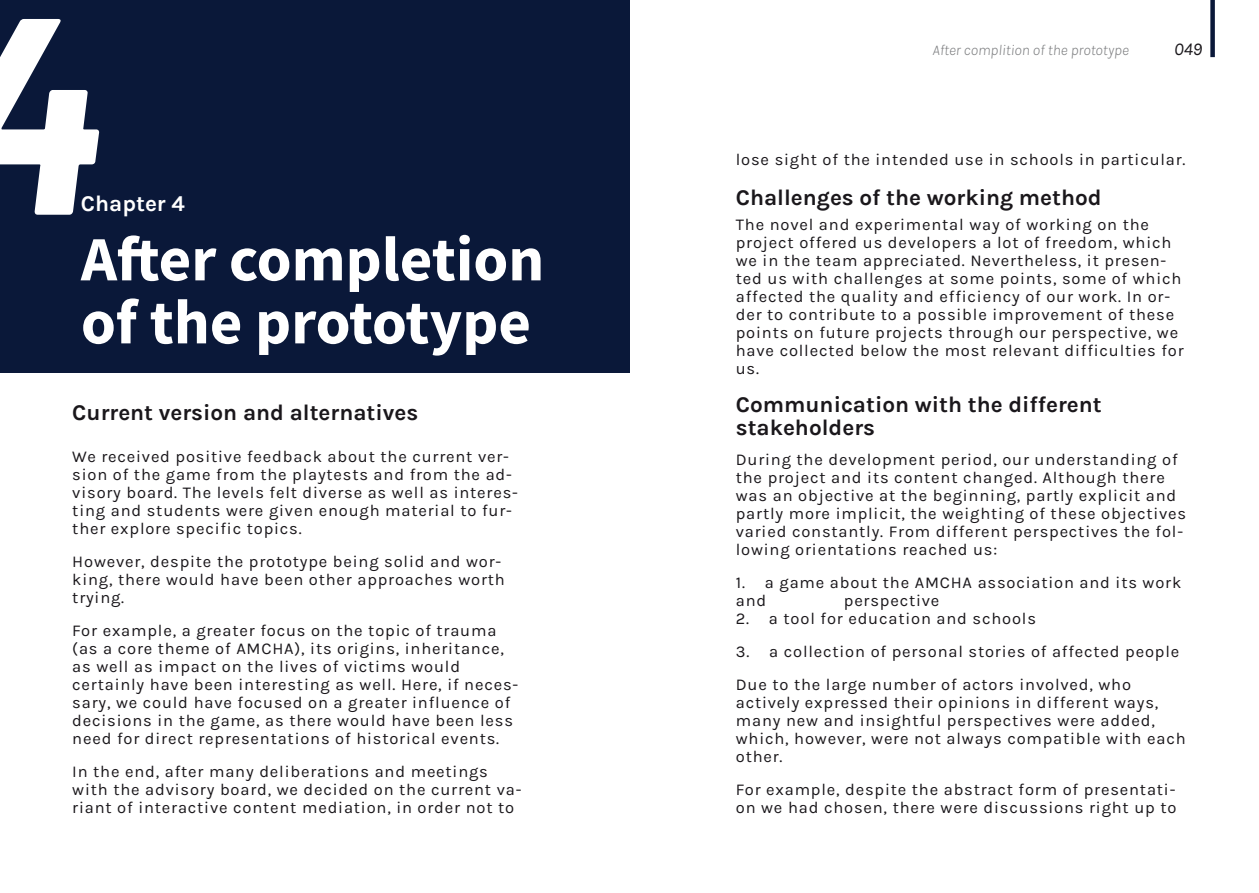
<style>
.page{position:relative;width:1259px;height:893px;background:#fff}
.page>*{position:absolute;margin:0;border:0;box-sizing:border-box;transform-origin:0 0}
.t1{font:italic 700 279.6px "Barlow";color:#fff}
.t2{font:700 63px/63px "Source Sans Pro";color:#fff}
.t3{font:700 22.5px/22.5px "Karla";color:#1a171b}
.t4{font:700 22.5px "Karla";color:#fff}
.t5{font:italic 18px "Karla";color:#1a171b}
.t6{font:16.5px/18px "Karla";letter-spacing:.05em;color:#1a171b}
.t7{font:italic 300 15px "Karla";color:#7f8082}
</style>
<div class="page">
<div style="left:0;top:0;width:629px;height:373px;background:#0a1839"></div>
<svg style="left:1210px;top:0;width:4px;height:55px"></svg>
<h1 class="t1" style="left:-57px;top:-65px;width:166px">4</h1>
<h3 class="t4" style="left:81px;top:190px;width:105px">Chapter 4</h3>
<h2 class="t2" style="left:81px;top:233px;width:465px">After completion of the prototype</h2>
<h3 class="t3" style="left:72px;top:401px;width:347px">Current version and alternatives</h3>
<p class="t6" style="left:72px;top:447px;width:447px">We received positive feedback about the current ver&shy;sion of the game from the playtests and from the ad&shy;visory board. The levels felt diverse as well as interes&shy;ting and students were given enough material to fur&shy;ther explore specific topics.</p>
<p class="t6" style="left:72px;top:552px;width:434px">However, despite the prototype being solid and wor&shy;king, there would have been other approaches worth trying.</p>
<p class="t6" style="left:72px;top:621px;width:447px">For example, a greater focus on the topic of trauma (as a core theme of AMCHA), its origins, inheritance, as well as impact on the lives of victims would certainly have been interesting as well. Here, if neces&shy;sary, we could have focused on a greater influence of decisions in the game, as there would have been less need for direct representations of historical events.</p>
<p class="t6" style="left:72px;top:762px;width:451px">In the end, after many deliberations and meetings with the advisory board, we decided on the current va&shy;riant of interactive content mediation, in order not to</p>
<p class="t7" style="left:932px;top:41px;width:198px">After complition of the prototype</p>
<p class="t5" style="left:1174px;top:38px;width:30px">049</p>
<p class="t6" style="left:736px;top:150px;width:451px">lose sight of the intended use in schools in particular.</p>
<h3 class="t3" style="left:736px;top:187px;width:367px">Challenges of the working method</h3>
<p class="t6" style="left:736px;top:216px;width:449px">The novel and experimental way of working on the project offered us developers a lot of freedom, which we in the team appreciated. Nevertheless, it presen&shy;ted us with challenges at some points, some of which affected the quality and efficiency of our work. In or&shy;der to contribute to a possible improvement of these points on future projects through our perspective, we have collected below the most relevant difficulties for us.</p>
<h3 class="t3" style="left:736px;top:393px;width:367px">Communication with the different stakeholders</h3>
<p class="t6" style="left:736px;top:451px;width:452px">During the development period, our understanding of the project and its content changed. Although there was an objective at the beginning, partly explicit and partly more implicit, the weighting of these objectives varied constantly. From different perspectives the fol&shy;lowing orientations reached us:</p>
<p class="t6" style="left:736px;top:574px;width:447px">1. a game about the AMCHA association and its work and</p>
<p class="t6" style="left:844px;top:592px;width:97px">perspective</p>
<p class="t6" style="left:736px;top:610px;width:302px">2. a tool for education and schools</p>
<p class="t6" style="left:736px;top:635px;width:445px;line-height:33px">3. a collection of personal stories of affected people<br>Due to the large number of actors involved, who</p>
<p class="t6" style="left:736px;top:694px;width:451px">actively expressed their opinions in different ways, many new and insightful perspectives were added, which, however, were not always compatible with each other.</p>
<p class="t6" style="left:736px;top:781px;width:442px">For example, despite the abstract form of presentati&shy;on we had chosen, there were discussions right up to</p>
</div>
